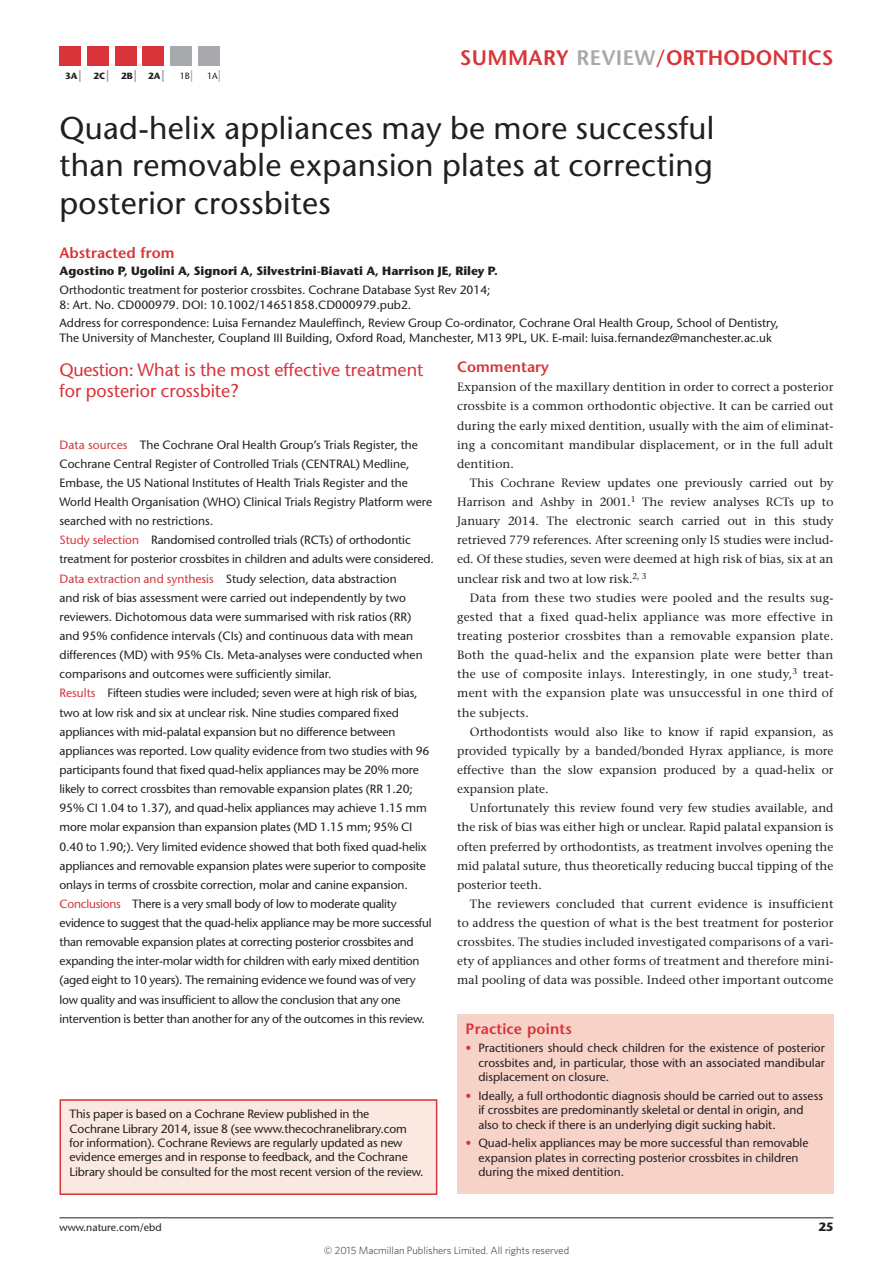
<style>
.page{position:relative;width:893px;height:1263px;background:#fff}
.page>*{position:absolute;margin:0;border:0;box-sizing:border-box;transform-origin:0 0}
.t1{font:500 31.5px/37.8px "Stone Sans Std";letter-spacing:.01em;color:#231f20;text-align:justify}
.t2{font:600 21px "Stone Sans Std";color:#d8343a}
.SUMMARY_QUESTION{font:500 18px/21.6px "Stone Sans Std";color:#d8343a}
.SIDEHEAD{font:600 15px "Stone Sans Std";color:#d8343a}
.PRACTICE_POINT_HEAD{font:600 15px "Stone Sans Std";letter-spacing:.01em;color:#d8343a}
.ABSTRACT{font:500 12px/19.2px "Stone Sans Std";letter-spacing:-.01em;color:#231f20}
.COMMENTARY_TEXT{font:500 12px/19.2px "Stone Serif Std";color:#231f20;text-align:justify}
.COMMENTARY_TEXT_FULL{font:500 12px/19.2px "Stone Serif Std";letter-spacing:.01em;color:#231f20;text-align:justify}
.PRACTICE_POINT{font:500 12px/14.4px "Stone Sans Std";color:#231f20;text-align:justify}
.t3{font:700 12px "Stone Sans Std";color:#231f20}
.t4{font:300 10.5px "Whitney";color:#231f20}
.t5{font:500 10.5px "Stone Sans Std";color:#231f20}
.t6{font:700 9px "Stone Sans Std";color:#231f20}
.t7{font:500 9px "Stone Sans Std";color:#231f20}
.s1{font-size:12px;color:#939598}
.s2{color:#a8a9ad}
.s3{color:#d8343a}
</style>
<div class="page">
<div style="left:60px;top:46px;width:21px;height:20px;background:#d8343a"></div>
<div style="left:87px;top:46px;width:21px;height:20px;background:#d8343a"></div>
<div style="left:115px;top:46px;width:21px;height:20px;background:#d8343a"></div>
<div style="left:143px;top:46px;width:21px;height:20px;background:#d8343a"></div>
<div style="left:198px;top:46px;width:21px;height:20px;background:#a8a9ad"></div>
<div style="left:170px;top:46px;width:21px;height:20px;background:#a8a9ad"></div>
<hr style="left:60px;top:1217px;width:773px;height:1px;background:#231f20">
<div style="left:457px;top:1014px;width:376px;height:180px;background:#f7d2c7"></div>
<div style="left:60px;top:1100px;width:377px;height:94px;background:#fae8e1"></div>
<div style="left:60px;top:1099px;width:377px;height:96px;border:2px solid #d8343a"></div>
<p class="t6" style="left:65px;top:70px;width:19px">3A<span class="s1">|</span></p>
<p class="t6" style="left:93px;top:70px;width:18px">2C<span class="s1">|</span></p>
<p class="t6" style="left:121px;top:70px;width:18px">2B<span class="s1">|</span></p>
<p class="t6" style="left:148px;top:70px;width:19px">2A<span class="s1">|</span></p>
<p class="t7" style="left:180px;top:70px;width:15px">1B<span class="s1">|</span></p>
<p class="t7" style="left:207px;top:70px;width:15px">1A<span class="s1">|</span></p>
<p class="t2" style="left:460px;top:45px;width:375px">SUMMARY <span class="s2">REVIEW</span>/ORTHODONTICS</p>
<p class="t1" style="left:60px;top:109px;width:656px">Quad-helix appliances may be more successful than removable expansion plates at correcting posterior crossbites</p>
<p class="SIDEHEAD" style="left:60px;top:243px;width:117px">Abstracted from</p>
<p class="t3" style="left:60px;top:264px;width:440px">Agostino P, Ugolini A, Signori A, Silvestrini-Biavati A, Harrison JE, Riley P.</p>
<p class="ABSTRACT" style="left:60px;top:283px;width:433px;line-height:14.4px">Orthodontic treatment for posterior crossbites. Cochrane Database Syst Rev 2014;<br>8: Art. No. CD000979. DOI: 10.1002/14651858.CD000979.pub2.</p>
<p class="ABSTRACT" style="left:60px;top:316px;width:721px;line-height:14.4px">Address for correspondence: Luisa Fernandez Mauleffinch, Review Group Co-ordinator, Cochrane Oral Health Group, School of Dentistry,<br>The University of Manchester, Coupland III Building, Oxford Road, Manchester, M13 9PL, UK. E-mail: luisa.fernandez@manchester.ac.uk</p>
<p class="SUMMARY_QUESTION" style="left:60px;top:359px;width:365px">Question: What is the most effective treatment for posterior crossbite?</p>
<p class="SIDEHEAD" style="left:457px;top:358px;width:93px">Commentary</p>
<p class="COMMENTARY_TEXT_FULL" style="left:457px;top:377px;width:378px">Expansion of the maxillary dentition in order to correct a posterior crossbite is a common orthodontic objective. It can be carried out during the early mixed dentition, usually with the aim of eliminat&shy;ing a concomitant mandibular displacement, or in the full adult dentition.</p>
<p class="COMMENTARY_TEXT" style="left:457px;top:473px;width:378px;text-indent:13px">This Cochrane Review updates one previously carried out by Harrison and Ashby in 2001.<sup>1</sup> The review analyses RCTs up to January 2014. The electronic search carried out in this study retrieved 779 references. After screening only l5 studies were includ&shy;ed. Of these studies, seven were deemed at high risk of bias, six at an unclear risk and two at low risk.<sup>2,</sup> <sup>3</sup></p>
<p class="COMMENTARY_TEXT" style="left:457px;top:588px;width:378px;text-indent:13px">Data from these two studies were pooled and the results sug&shy;gested that a fixed quad-helix appliance was more effective in treating posterior crossbites than a removable expansion plate.<br>Both the quad-helix and the expansion plate were better than the use of composite inlays. Interestingly, in one study,<sup>3</sup> treat&shy;ment with the expansion plate was unsuccessful in one third of the subjects.</p>
<p class="COMMENTARY_TEXT" style="left:457px;top:722px;width:378px;text-indent:13px">Orthodontists would also like to know if rapid expansion, as provided typically by a banded/bonded Hyrax appliance, is more effective than the slow expansion produced by a quad-helix or expansion plate.</p>
<p class="COMMENTARY_TEXT" style="left:457px;top:798px;width:378px;text-indent:13px">Unfortunately this review found very few studies available, and the risk of bias was either high or unclear. Rapid palatal expansion is often preferred by orthodontists, as treatment involves opening the mid palatal suture, thus theoretically reducing buccal tipping of the posterior teeth.</p>
<p class="COMMENTARY_TEXT" style="left:457px;top:894px;width:378px;text-indent:13px">The reviewers concluded that current evidence is insufficient to address the question of what is the best treatment for posterior crossbites. The studies included investigated comparisons of a vari&shy;ety of appliances and other forms of treatment and therefore mini&shy;mal pooling of data was possible. Indeed other important outcome</p>
<p class="ABSTRACT" style="left:60px;top:435px;width:374px"><span class="s3">Data sources</span> The Cochrane Oral Health Group’s Trials Register, the Cochrane Central Register of Controlled Trials (CENTRAL) Medline, Embase, the US National Institutes of Health Trials Register and the World Health Organisation (WHO) Clinical Trials Registry Platform were searched with no restrictions.</p>
<p class="ABSTRACT" style="left:60px;top:530px;width:376px"><span class="s3">Study selection</span> Randomised controlled trials (RCTs) of orthodontic treatment for posterior crossbites in children and adults were considered.</p>
<p class="ABSTRACT" style="left:60px;top:569px;width:365px"><span class="s3">Data extraction and synthesis</span> Study selection, data abstraction<br>and risk of bias assessment were carried out independently by two reviewers. Dichotomous data were summarised with risk ratios (RR) and 95% confidence intervals (CIs) and continuous data with mean differences (MD) with 95% CIs. Meta-analyses were conducted when comparisons and outcomes were sufficiently similar.</p>
<p class="ABSTRACT" style="left:60px;top:684px;width:371px"><span class="s3">Results</span> Fifteen studies were included; seven were at high risk of bias, two at low risk and six at unclear risk. Nine studies compared fixed appliances with mid-palatal expansion but no difference between appliances was reported. Low quality evidence from two studies with 96 participants found that fixed quad-helix appliances may be 20% more likely to correct crossbites than removable expansion plates (RR 1.20; 95% CI 1.04 to 1.37), and quad-helix appliances may achieve 1.15 mm more molar expansion than expansion plates (MD 1.15 mm; 95% CI 0.40 to 1.90;). Very limited evidence showed that both fixed quad-helix appliances and removable expansion plates were superior to composite onlays in terms of crossbite correction, molar and canine expansion.</p>
<p class="ABSTRACT" style="left:60px;top:894px;width:374px"><span class="s3">Conclusions</span> There is a very small body of low to moderate quality evidence to suggest that the quad-helix appliance may be more successful than removable expansion plates at correcting posterior crossbites and expanding the inter-molar width for children with early mixed dentition (aged eight to 10 years). The remaining evidence we found was of very low quality and was insufficient to allow the conclusion that any one intervention is better than another for any of the outcomes in this review.</p>
<p class="PRACTICE_POINT_HEAD" style="left:466px;top:1019px;width:108px">Practice points</p>
<p class="PRACTICE_POINT" style="left:478px;top:1041px;width:348px;text-indent:-13px"><span class="s3">•</span> Practitioners should check children for the existence of posterior crossbites and, in particular, those with an associated mandibular displacement on closure.</p>
<p class="ABSTRACT" style="left:478px;top:1088px;width:346px;line-height:14.4px;text-indent:-13px"><span class="s3">•</span> Ideally, a full orthodontic diagnosis should be carried out to assess if crossbites are predominantly skeletal or dental in origin, and also to check if there is an underlying digit sucking habit.</p>
<p class="ABSTRACT" style="left:478px;top:1136px;width:332px;line-height:14.4px;text-indent:-13px"><span class="s3">•</span> Quad-helix appliances may be more successful than removable expansion plates in correcting posterior crossbites in children during the mixed dentition.</p>
<p class="ABSTRACT" style="left:70px;top:1107px;width:355px;line-height:14.4px">This paper is based on a Cochrane Review published in the<br>Cochrane Library 2014, issue 8 (see www.thecochranelibrary.com for information). Cochrane Reviews are regularly updated as new evidence emerges and in response to feedback, and the Cochrane Library should be consulted for the most recent version of the review.</p>
<p class="t5" style="left:60px;top:1221px;width:104px">www.nature.com/ebd</p>
<p class="t3" style="left:818px;top:1219px;width:17px">25</p>
<p class="t4" style="left:324px;top:1243px;width:247px">© 2015 Macmillan Publishers Limited. All rights reserved</p>
</div>
